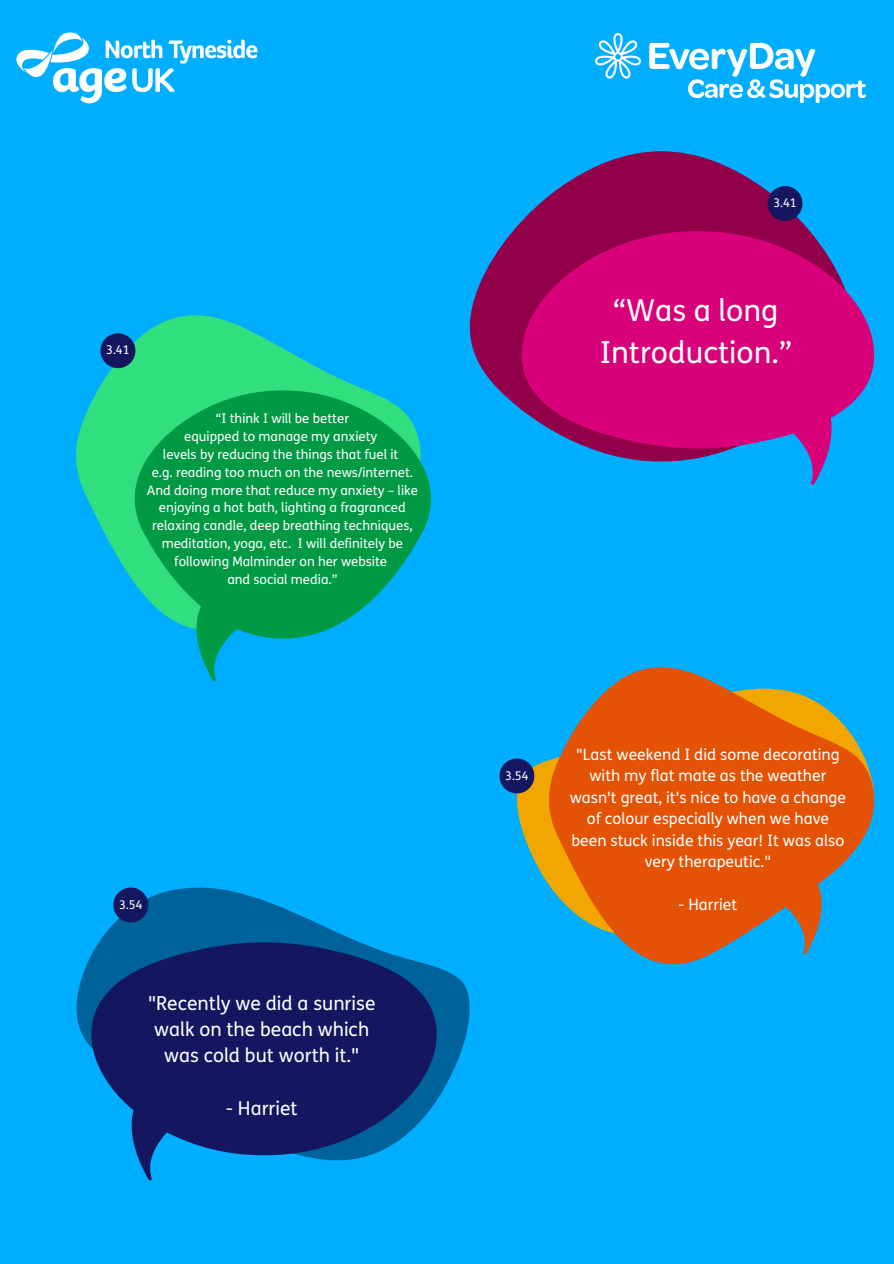
<style>
.page{position:relative;width:894px;height:1264px;background:#fff}
.page>*{position:absolute;margin:0;border:0;box-sizing:border-box;transform-origin:0 0}
.t1{font:30.3px/41.7px "FS Me";color:#fff;text-align:center}
.t2{font:19.2px/26.2px "FS Me";color:#fff;text-align:center}
.t3{font:15.75px/21.5px "FS Me";color:#fff;text-align:center}
.t4{font:13.2px/17.9px "FS Me";color:#fff;text-align:center}
.t5{font:12px "FS Me";color:#fff}
</style>
<div class="page">
<div style="left:0;top:0;width:893px;height:1263px;background:#00aeff"></div>
<svg style="left:76px;top:315px;width:290px;height:259px;fill:#32df7e"></svg>
<svg style="left:128px;top:390px;width:303px;height:291px;fill:#009a44"></svg>
<svg style="left:100px;top:333px;width:35px;height:35px"></svg>
<svg style="left:516px;top:763px;width:25px;height:110px;fill:#f2a600"></svg>
<svg style="left:541px;top:667px;width:332px;height:297px;fill:#e35205"></svg>
<svg style="left:469px;top:151px;width:340px;height:254px;fill:#910048"></svg>
<svg style="left:515px;top:230px;width:359px;height:255px;fill:#d9017a"></svg>
<svg style="left:76px;top:887px;width:393px;height:203px"></svg>
<svg style="left:85px;top:942px;width:358px;height:238px;fill:#141760"></svg>
<svg style="left:113px;top:887px;width:35px;height:35px"></svg>
<svg style="left:767px;top:186px;width:35px;height:35px"></svg>
<svg style="left:499px;top:758px;width:35px;height:35px"></svg>
<img style="left:595px;top:33px;width:270px;height:69px">
<img style="left:16px;top:32px;width:242px;height:72px">
<p class="t5" style="left:106px;top:343px;width:25px">3.41</p>
<p class="t4" style="left:147px;top:410px;width:272px">“I think I will be better<br>equipped to manage my anxiety<br>levels by reducing the things that fuel it<br>e.g. reading too much on the news/internet.<br>And doing more that reduce my anxiety – like enjoying a hot bath, lighting a fragranced relaxing candle, deep breathing techniques, meditation, yoga, etc. I will definitely be following Malminder on her website<br>and social media.”</p>
<p class="t5" style="left:119px;top:897px;width:25px">3.54</p>
<h2 class="t2" style="left:148px;top:990px;width:229px">"Recently we did a sunrise walk on the beach which was cold but worth it."</h2>
<h2 class="t2" style="left:226px;top:1095px;width:73px">- Harriet</h2>
<p class="t5" style="left:773px;top:196px;width:25px">3.41</p>
<h1 class="t1" style="left:599px;top:290px;width:194px">“Was a long<br>Introduction.”</h1>
<p class="t5" style="left:505px;top:768px;width:25px">3.54</p>
<p class="t3" style="left:569px;top:744px;width:278px">"Last weekend I did some decorating with my flat mate as the weather wasn't great, it's nice to have a change of colour especially when we have been stuck inside this year! It was also very therapeutic."</p>
<p class="t3" style="left:678px;top:894px;width:60px">- Harriet</p>
</div>
